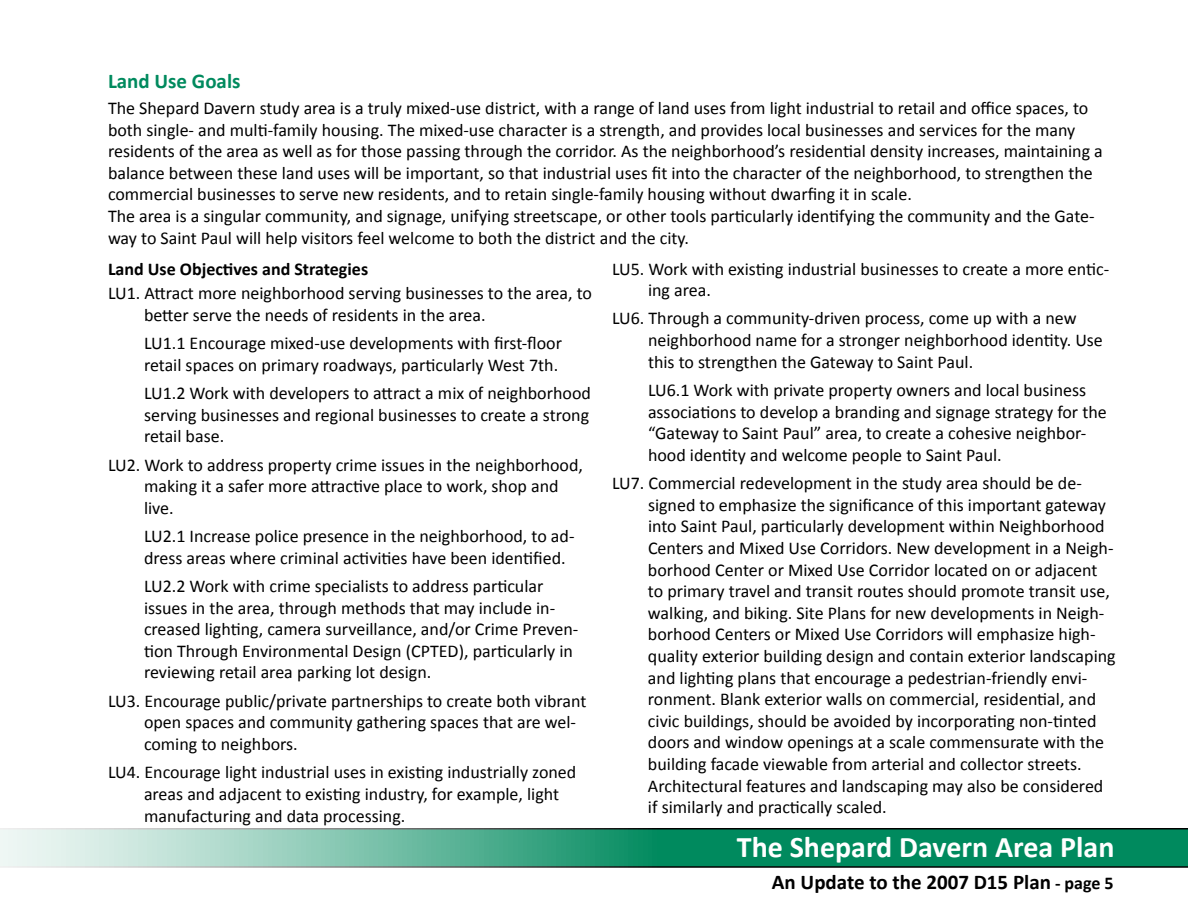
<style>
.page{position:relative;width:1188px;height:918px;background:#fff}
.page>*{position:absolute;margin:0;border:0;box-sizing:border-box;transform-origin:0 0}
.t1{font:700 30px "Calibri";color:#fff}
.t2{font:700 21px "Calibri";color:#000}
.t3{font:700 21px "Calibri";color:#008a5e}
.t4{font:18px/21.6px "Calibri";color:#000}
.t5{font:700 18px "Calibri";color:#000}
.s1{font-size:18px}
</style>
<div class="page">
<svg style="left:0;top:828px;width:1188px;height:40px;background:#4ca588"></svg>
<p class="t3" style="left:108px;top:67px;width:134px">Land Use Goals</p>
<p class="t4" style="left:108px;top:97px;width:996px">The Shepard Davern study area is a truly mixed-use district, with a range of land uses from light industrial to retail and office spaces, to both single- and multi-family housing. The mixed-use character is a strength, and provides local businesses and services for the many residents of the area as well as for those passing through the corridor. As the neighborhood’s residential density increases, maintaining a balance between these land uses will be important, so that industrial uses fit into the character of the neighborhood, to strengthen the commercial businesses to serve new residents, and to retain single-family housing without dwarfing it in scale.<br>The area is a singular community, and signage, unifying streetscape, or other tools particularly identifying the community and the Gate&shy;way to Saint Paul will help visitors feel welcome to both the district and the city.</p>
<p class="t4" style="left:648px;top:258px;width:463px;text-indent:-36px">LU5. Work with existing industrial businesses to create a more entic&shy;ing area.</p>
<p class="t4" style="left:648px;top:308px;width:456px;text-indent:-36px">LU6. Through a community-driven process, come up with a new neighborhood name for a stronger neighborhood identity. Use this to strengthen the Gateway to Saint Paul.</p>
<p class="t4" style="left:648px;top:379px;width:460px">LU6.1 Work with private property owners and local business associations to develop a branding and signage strategy for the “Gateway to Saint Paul” area, to create a cohesive neighbor&shy;hood identity and welcome people to Saint Paul.</p>
<p class="t4" style="left:648px;top:472px;width:469px;text-indent:-36px">LU7. Commercial redevelopment in the study area should be de&shy;signed to emphasize the significance of this important gateway into Saint Paul, particularly development within Neighborhood Centers and Mixed Use Corridors. New development in a Neigh&shy;borhood Center or Mixed Use Corridor located on or adjacent to primary travel and transit routes should promote transit use, walking, and biking. Site Plans for new developments in Neigh&shy;borhood Centers or Mixed Use Corridors will emphasize high&shy;quality exterior building design and contain exterior landscaping and lighting plans that encourage a pedestrian-friendly envi&shy;ronment. Blank exterior walls on commercial, residential, and civic buildings, should be avoided by incorporating non-tinted doors and window openings at a scale commensurate with the building facade viewable from arterial and collector streets.<br>Architectural features and landscaping may also be considered if similarly and practically scaled.</p>
<p class="t5" style="left:108px;top:257px;width:262px">Land Use Objectives and Strategies</p>
<p class="t4" style="left:144px;top:282px;width:450px;text-indent:-36px">LU1. Attract more neighborhood serving businesses to the area, to better serve the needs of residents in the area.</p>
<p class="t4" style="left:144px;top:332px;width:419px">LU1.1 Encourage mixed-use developments with first-floor retail spaces on primary roadways, particularly West 7th.</p>
<p class="t4" style="left:144px;top:382px;width:448px;text-align:justify">LU1.2 Work with developers to attract a mix of neighborhood serving businesses and regional businesses to create a strong retail base.</p>
<p class="t4" style="left:144px;top:454px;width:441px;text-indent:-36px">LU2. Work to address property crime issues in the neighborhood, making it a safer more attractive place to work, shop and live.</p>
<p class="t4" style="left:144px;top:525px;width:432px">LU2.1 Increase police presence in the neighborhood, to ad&shy;dress areas where criminal activities have been identified.</p>
<p class="t4" style="left:144px;top:575px;width:436px">LU2.2 Work with crime specialists to address particular issues in the area, through methods that may include in&shy;creased lighting, camera surveillance, and/or Crime Preven&shy;tion Through Environmental Design (CPTED), particularly in reviewing retail area parking lot design.</p>
<p class="t4" style="left:144px;top:690px;width:444px;text-indent:-36px">LU3. Encourage public/private partnerships to create both vibrant open spaces and community gathering spaces that are wel&shy;coming to neighbors.</p>
<p class="t4" style="left:144px;top:762px;width:434px;text-indent:-36px">LU4. Encourage light industrial uses in existing industrially zoned areas and adjacent to existing industry, for example, light manufacturing and data processing.</p>
<h1 class="t1" style="left:737px;top:828px;width:379px">The Shepard Davern Area Plan</h1>
<p class="t2" style="left:772px;top:868px;width:343px">An Update to the 2007 D15 Plan <span class="s1">- page 5</span></p>
</div>
